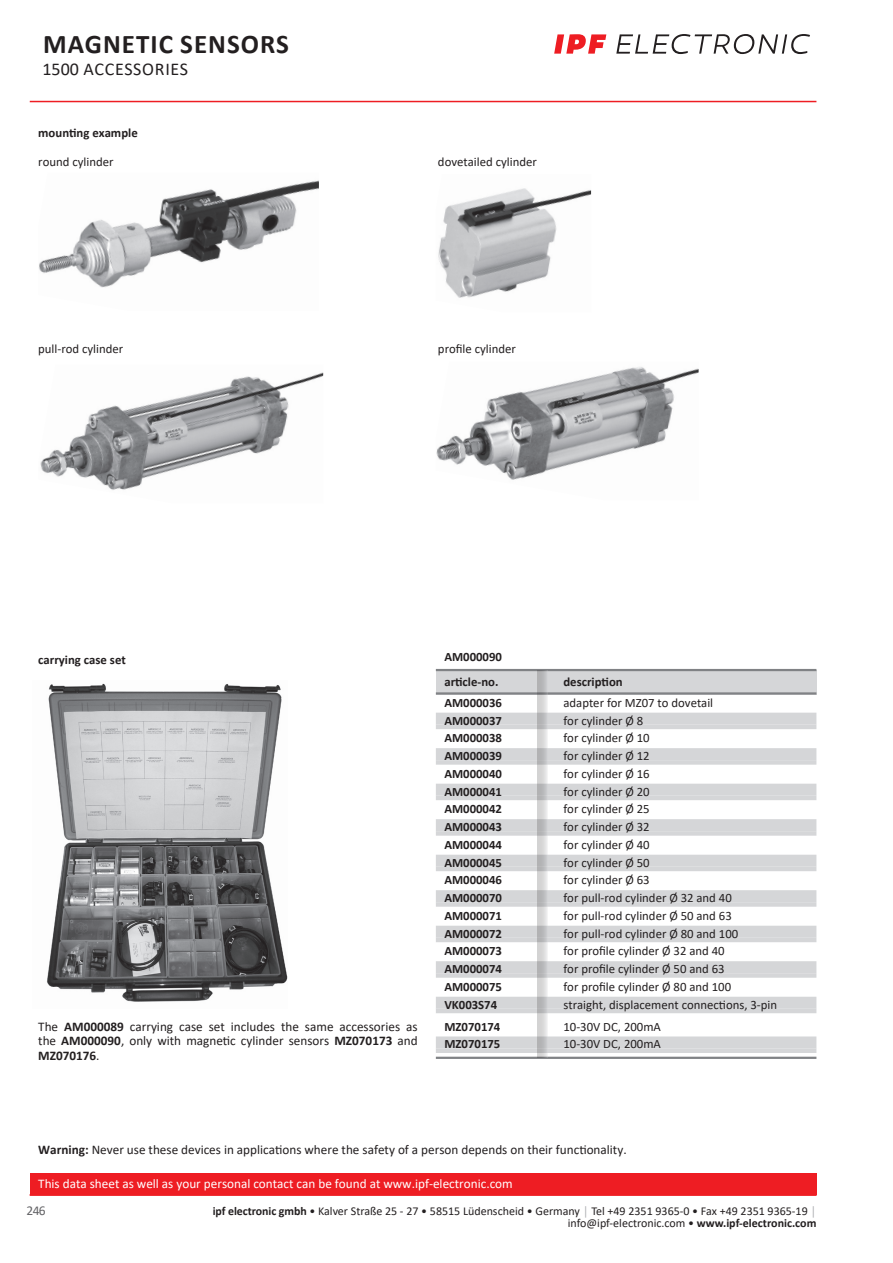
<style>
.page{position:relative;width:893px;height:1263px;background:#fff}
.page>*{position:absolute;margin:0;border:0;box-sizing:border-box;transform-origin:0 0}
.t1{font:700 27px "Calibri";letter-spacing:.04em;color:#231f20}
.t2{font:18px "Calibri";letter-spacing:.04em;color:#231f20}
.t3{font:13.5px "Calibri";color:#636366}
.t4{font:13.2px/14.2px "Calibri";color:#231f20;text-align:justify}
.t5{font:13.2px "Calibri";color:#fff}
.t6{font:12.75px "Calibri";color:#231f20}
.t7{font:700 12.75px/24.8px "Calibri";color:#231f20}
.t8{font:12px/12.6px "Calibri";color:#231f20;text-align:right}
.s1{font-weight:700}
.s2{color:#a8a9ad}
</style>
<div class="page">
<svg style="left:616px;top:34px;width:194px;height:20px"></svg>
<svg style="left:554px;top:34px;width:52px;height:20px"></svg>
<hr style="left:30px;top:101px;width:786px;height:1px;background:#ee1d23">
<img style="left:47px;top:683px;width:241px;height:319px">
<div style="left:30px;top:1174px;width:786px;height:21px;background:#ee1d23"></div>
<hr style="left:30px;top:1194px;width:786px;height:2px;background:#ee1d23">
<div style="left:436px;top:670px;width:380px;height:24px;background:#d5d6d8"></div>
<div style="left:436px;top:713px;width:380px;height:12px;background:#d5d6d8"></div>
<hr style="left:436px;top:725px;width:380px;height:4px;background:#d5d6d8">
<div style="left:436px;top:748px;width:380px;height:12px;background:#d5d6d8"></div>
<div style="left:436px;top:760px;width:380px;height:5px;background:#d5d6d8"></div>
<div style="left:436px;top:784px;width:380px;height:12px;background:#d5d6d8"></div>
<hr style="left:436px;top:796px;width:380px;height:4px;background:#d5d6d8">
<div style="left:436px;top:819px;width:380px;height:12px;background:#d5d6d8"></div>
<div style="left:436px;top:831px;width:380px;height:5px;background:#d5d6d8"></div>
<div style="left:436px;top:855px;width:380px;height:12px;background:#d5d6d8"></div>
<hr style="left:436px;top:867px;width:380px;height:4px;background:#d5d6d8">
<div style="left:436px;top:890px;width:380px;height:12px;background:#d5d6d8"></div>
<div style="left:436px;top:902px;width:380px;height:5px;background:#d5d6d8"></div>
<div style="left:436px;top:926px;width:380px;height:12px;background:#d5d6d8"></div>
<hr style="left:436px;top:938px;width:380px;height:4px;background:#d5d6d8">
<div style="left:436px;top:961px;width:380px;height:12px;background:#d5d6d8"></div>
<div style="left:436px;top:973px;width:380px;height:5px;background:#d5d6d8"></div>
<div style="left:436px;top:997px;width:380px;height:12px;background:#d5d6d8"></div>
<hr style="left:436px;top:1009px;width:380px;height:4px;background:#d5d6d8">
<div style="left:436px;top:1036px;width:380px;height:12px;background:#d5d6d8"></div>
<div style="left:436px;top:1048px;width:380px;height:5px;background:#d5d6d8"></div>
<hr style="left:436px;top:1057px;width:380px;height:2px;background:#808285">
<hr style="left:436px;top:692px;width:380px;height:3px;background:#808285">
<hr style="left:436px;top:669px;width:380px;height:2px;background:#808285">
<svg style="left:537px;top:670px;width:11px;height:387px;background:#cbcbcc"></svg>
<img style="left:39px;top:180px;width:280px;height:108px">
<img style="left:438px;top:188px;width:153px;height:110px">
<img style="left:40px;top:372px;width:283px;height:118px">
<img style="left:436px;top:367px;width:263px;height:113px">
<h1 class="t1" style="left:43px;top:25px;width:247px">MAGNETIC SENSORS</h1>
<h2 class="t2" style="left:43px;top:57px;width:147px">1500 ACCESSORIES</h2>
<p class="t7" style="left:38px;top:120px;width:101px">mounting example</p>
<p class="t6" style="left:38px;top:153px;width:77px">round cylinder</p>
<p class="t6" style="left:438px;top:153px;width:100px">dovetailed cylinder</p>
<p class="t6" style="left:38px;top:339px;width:87px">pull-rod cylinder</p>
<p class="t6" style="left:438px;top:339px;width:79px">profile cylinder</p>
<p class="t7" style="left:38px;top:648px;width:89px">carrying case set</p>
<p class="t7" style="left:444px;top:645px;width:59px">AM000090 article-no.</p>
<p class="t7" style="left:563px;top:669px;width:61px">description</p>
<p class="t4" style="left:38px;top:1019px;width:381px">The <span class="s1">AM000089</span> carrying case set includes the same accessories as the <span class="s1">AM000090</span>, only with magnetic cylinder sensors <span class="s1">MZ070173</span> and <span class="s1">MZ070176</span>.</p>
<p class="t7" style="left:444px;top:690px;width:59px">AM000036</p>
<p class="t6" style="left:563px;top:694px;width:151px">adapter for MZ07 to dovetail</p>
<p class="t7" style="left:444px;top:708px;width:59px">AM000037</p>
<p class="t6" style="left:563px;top:711px;width:81px">for cylinder Ø 8</p>
<p class="t7" style="left:444px;top:726px;width:59px">AM000038</p>
<p class="t6" style="left:563px;top:729px;width:88px">for cylinder Ø 10</p>
<p class="t7" style="left:444px;top:743px;width:59px">AM000039</p>
<p class="t6" style="left:563px;top:747px;width:88px">for cylinder Ø 12</p>
<p class="t7" style="left:444px;top:761px;width:59px">AM000040</p>
<p class="t6" style="left:563px;top:765px;width:88px">for cylinder Ø 16</p>
<p class="t7" style="left:444px;top:779px;width:59px">AM000041</p>
<p class="t6" style="left:563px;top:782px;width:88px">for cylinder Ø 20</p>
<p class="t7" style="left:444px;top:797px;width:59px">AM000042</p>
<p class="t6" style="left:563px;top:800px;width:88px">for cylinder Ø 25</p>
<p class="t7" style="left:444px;top:814px;width:59px">AM000043</p>
<p class="t6" style="left:563px;top:818px;width:88px">for cylinder Ø 32</p>
<p class="t7" style="left:444px;top:832px;width:59px">AM000044</p>
<p class="t6" style="left:563px;top:836px;width:88px">for cylinder Ø 40</p>
<p class="t7" style="left:444px;top:850px;width:59px">AM000045</p>
<p class="t6" style="left:563px;top:853px;width:88px">for cylinder Ø 50</p>
<p class="t7" style="left:444px;top:868px;width:59px">AM000046</p>
<p class="t6" style="left:563px;top:871px;width:88px">for cylinder Ø 63</p>
<p class="t7" style="left:444px;top:885px;width:59px">AM000070</p>
<p class="t6" style="left:563px;top:889px;width:170px">for pull-rod cylinder Ø 32 and 40</p>
<p class="t7" style="left:444px;top:903px;width:59px">AM000071</p>
<p class="t6" style="left:563px;top:907px;width:170px">for pull-rod cylinder Ø 50 and 63</p>
<p class="t7" style="left:444px;top:921px;width:59px">AM000072</p>
<p class="t6" style="left:563px;top:924px;width:176px">for pull-rod cylinder Ø 80 and 100</p>
<p class="t7" style="left:444px;top:939px;width:59px">AM000073</p>
<p class="t6" style="left:563px;top:942px;width:163px">for profile cylinder Ø 32 and 40</p>
<p class="t7" style="left:444px;top:956px;width:59px">AM000074</p>
<p class="t6" style="left:563px;top:960px;width:163px">for profile cylinder Ø 50 and 63</p>
<p class="t7" style="left:444px;top:974px;width:59px">AM000075</p>
<p class="t6" style="left:563px;top:978px;width:169px">for profile cylinder Ø 80 and 100</p>
<p class="t7" style="left:444px;top:992px;width:54px">VK003S74</p>
<p class="t6" style="left:563px;top:995px;width:215px">straight, displacement connections, 3-pin</p>
<p class="t7" style="left:444px;top:1014px;width:58px">MZ070174</p>
<p class="t6" style="left:563px;top:1017px;width:99px">10-30V DC, 200mA</p>
<p class="t7" style="left:444px;top:1032px;width:58px">MZ070175</p>
<p class="t6" style="left:563px;top:1035px;width:99px">10-30V DC, 200mA</p>
<p class="t4" style="left:38px;top:1142px;width:590px"><span class="s1">Warning:</span> Never use these devices in applications where the safety of a person depends on their functionality.</p>
<p class="t5" style="left:38px;top:1174px;width:476px">This data sheet as well as your personal contact can be found at www.ipf-electronic.com</p>
<p class="t3" style="left:27px;top:1201px;width:21px">246</p>
<p class="t8" style="left:213px;top:1204px;width:605px"><span class="s1">ipf electronic gmbh</span> • Kalver Straße 25 - 27 • 58515 Lüdenscheid • Germany <span class="s2">│</span> Tel +49 2351 9365-0 • Fax +49 2351 9365-19 <span class="s2">│ </span>info@ipf-electronic.com • <span class="s1">www.ipf-electronic.com</span></p>
</div>
